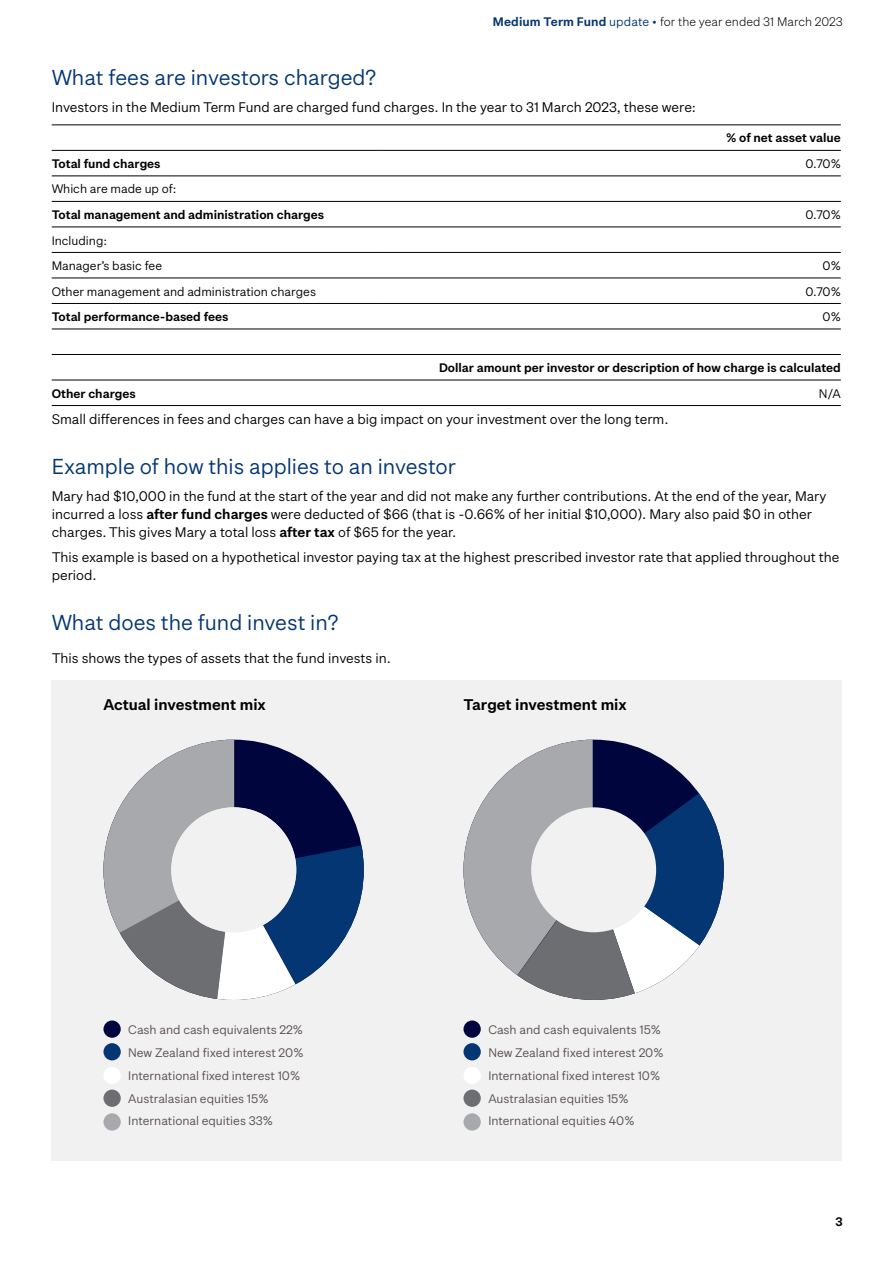
<style>
.page{position:relative;width:893px;height:1263px;background:#fff}
.page>*{position:absolute;margin:0;border:0;box-sizing:border-box;transform-origin:0 0}
.t1{font:21px "NZ Post Sans";color:#043673}
.t2{font:15px "NZ Post Sans Semibold";color:#000}
.t3{font:13.5px/18px "NZ Post Sans";color:#000}
.t4{font:12px/22.8px "NZ Post Sans";color:#584e50}
.t5{font:12px "NZ Post Sans Semibold";color:#000}
.t6{font:12px/25.5px "NZ Post Sans";color:#000}
.t7{font:300 12px "NZ Post Sans";color:#000}
.s1{font-family:"NZ Post Sans Semibold";font-weight:400;color:#043673}
.s2{font-weight:400;color:#043673}
.s3{font-family:"NZ Post Sans Semibold"}
</style>
<div class="page">
<div style="left:51px;top:680px;width:791px;height:481px;background:#f1f1f1"></div>
<hr style="left:52px;top:125px;width:330px;height:1px;background:#000">
<hr style="left:382px;top:125px;width:459px;height:1px;background:#000">
<hr style="left:52px;top:150px;width:330px;height:1px;background:#000">
<hr style="left:382px;top:150px;width:459px;height:1px;background:#000">
<hr style="left:52px;top:176px;width:330px;height:1px;background:#000">
<hr style="left:382px;top:176px;width:459px;height:1px;background:#000">
<hr style="left:52px;top:201px;width:330px;height:1px;background:#000">
<hr style="left:382px;top:201px;width:459px;height:1px;background:#000">
<hr style="left:52px;top:227px;width:330px;height:1px;background:#000">
<hr style="left:382px;top:227px;width:459px;height:1px;background:#000">
<hr style="left:52px;top:252px;width:330px;height:1px;background:#000">
<hr style="left:382px;top:252px;width:459px;height:1px;background:#000">
<hr style="left:52px;top:278px;width:330px;height:1px;background:#000">
<hr style="left:382px;top:278px;width:459px;height:1px;background:#000">
<hr style="left:52px;top:303px;width:330px;height:1px;background:#000">
<hr style="left:382px;top:303px;width:459px;height:1px;background:#000">
<hr style="left:52px;top:329px;width:330px;height:1px;background:#000">
<hr style="left:382px;top:329px;width:459px;height:1px;background:#000">
<hr style="left:52px;top:354px;width:330px;height:1px;background:#000">
<hr style="left:382px;top:354px;width:459px;height:1px;background:#000">
<hr style="left:52px;top:380px;width:330px;height:1px;background:#000">
<hr style="left:382px;top:380px;width:459px;height:1px;background:#000">
<hr style="left:52px;top:405px;width:330px;height:1px;background:#000">
<hr style="left:382px;top:405px;width:459px;height:1px;background:#000">
<div style="left:103px;top:1020px;width:18px;height:18px;background:#00053e;border-radius:50%"></div>
<div style="left:103px;top:1043px;width:18px;height:17px;background:#043673;border-radius:50%"></div>
<div style="left:103px;top:1067px;width:18px;height:17px;background:#fff;border-radius:50%"></div>
<div style="left:103px;top:1089px;width:18px;height:18px;background:#6d6e71;border-radius:50%"></div>
<div style="left:103px;top:1113px;width:18px;height:17px;background:#a7a9ac;border-radius:50%"></div>
<div style="left:463px;top:1020px;width:18px;height:18px;background:#00053e;border-radius:50%"></div>
<div style="left:463px;top:1043px;width:18px;height:17px;background:#043673;border-radius:50%"></div>
<div style="left:463px;top:1067px;width:18px;height:17px;background:#fff;border-radius:50%"></div>
<div style="left:463px;top:1089px;width:18px;height:18px;background:#6d6e71;border-radius:50%"></div>
<div style="left:463px;top:1113px;width:18px;height:17px;background:#a7a9ac;border-radius:50%"></div>
<svg style="left:103px;top:740px;width:261px;height:260px"></svg>
<div style="left:171px;top:807px;width:125px;height:125px;background:#f1f1f1;border-radius:50%"></div>
<svg style="left:463px;top:740px;width:261px;height:260px"></svg>
<div style="left:531px;top:807px;width:125px;height:125px;background:#f1f1f1;border-radius:50%"></div>
<p class="t7" style="left:493px;top:14px;width:352px"><span class="s1">Medium Term Fund</span> <span class="s2">update •</span> for the year ended 31 March 2023</p>
<h1 class="t1" style="left:52px;top:65px;width:326px">What fees are investors charged?</h1>
<p class="t3" style="left:52px;top:99px;width:646px">Investors in the Medium Term Fund are charged fund charges. In the year to 31 March 2023, these were:</p>
<p class="t5" style="left:726px;top:131px;width:116px">% of net asset value</p>
<p class="t5" style="left:52px;top:157px;width:110px">Total fund charges</p>
<p class="t6" style="left:806px;top:151px;width:37px">0.70%</p>
<p class="t6" style="left:52px;top:176px;width:126px">Which are made up of:</p>
<p class="t5" style="left:52px;top:208px;width:274px">Total management and administration charges</p>
<p class="t6" style="left:806px;top:202px;width:37px">0.70%</p>
<p class="t6" style="left:52px;top:228px;width:112px">Including:<br>Manager’s basic fee</p>
<p class="t6" style="left:822px;top:253px;width:20px">0%</p>
<p class="t6" style="left:52px;top:279px;width:266px">Other management and administration charges</p>
<p class="t6" style="left:806px;top:279px;width:37px">0.70%</p>
<p class="t5" style="left:52px;top:310px;width:178px">Total performance-based fees</p>
<p class="t6" style="left:822px;top:304px;width:20px">0%</p>
<p class="t5" style="left:439px;top:361px;width:403px">Dollar amount per investor or description of how charge is calculated</p>
<p class="t5" style="left:52px;top:386px;width:86px">Other charges</p>
<p class="t6" style="left:819px;top:381px;width:24px">N/A</p>
<p class="t3" style="left:52px;top:410px;width:618px">Small differences in fees and charges can have a big impact on your investment over the long term.</p>
<h1 class="t1" style="left:52px;top:454px;width:406px">Example of how this applies to an investor</h1>
<p class="t3" style="left:52px;top:488px;width:776px">Mary had $10,000 in the fund at the start of the year and did not make any further contributions. At the end of the year, Mary incurred a loss <span class="s3">after fund charges</span> were deducted of $66 (that is -0.66% of her initial $10,000). Mary also paid $0 in other charges. This gives Mary a total loss <span class="s3">after tax</span> of $65 for the year.</p>
<p class="t3" style="left:52px;top:548px;width:789px">This example is based on a hypothetical investor paying tax at the highest prescribed investor rate that applied throughout the period.</p>
<h1 class="t1" style="left:52px;top:610px;width:288px">What does the fund invest in?</h1>
<p class="t3" style="left:52px;top:649px;width:341px">This shows the types of assets that the fund invests in.</p>
<p class="t2" style="left:103px;top:696px;width:164px">Actual investment mix</p>
<p class="t2" style="left:463px;top:696px;width:165px">Target investment mix</p>
<p class="t4" style="left:128px;top:1018px;width:177px">Cash and cash equivalents 22%<br>New Zealand fixed interest 20%<br>International fixed interest 10%<br>Australasian equities 15%<br>International equities 33%</p>
<p class="t4" style="left:488px;top:1018px;width:177px">Cash and cash equivalents 15%<br>New Zealand fixed interest 20%<br>International fixed interest 10%<br>Australasian equities 15%<br>International equities 40%</p>
<p class="t5" style="left:835px;top:1215px;width:9px">3</p>
</div>
